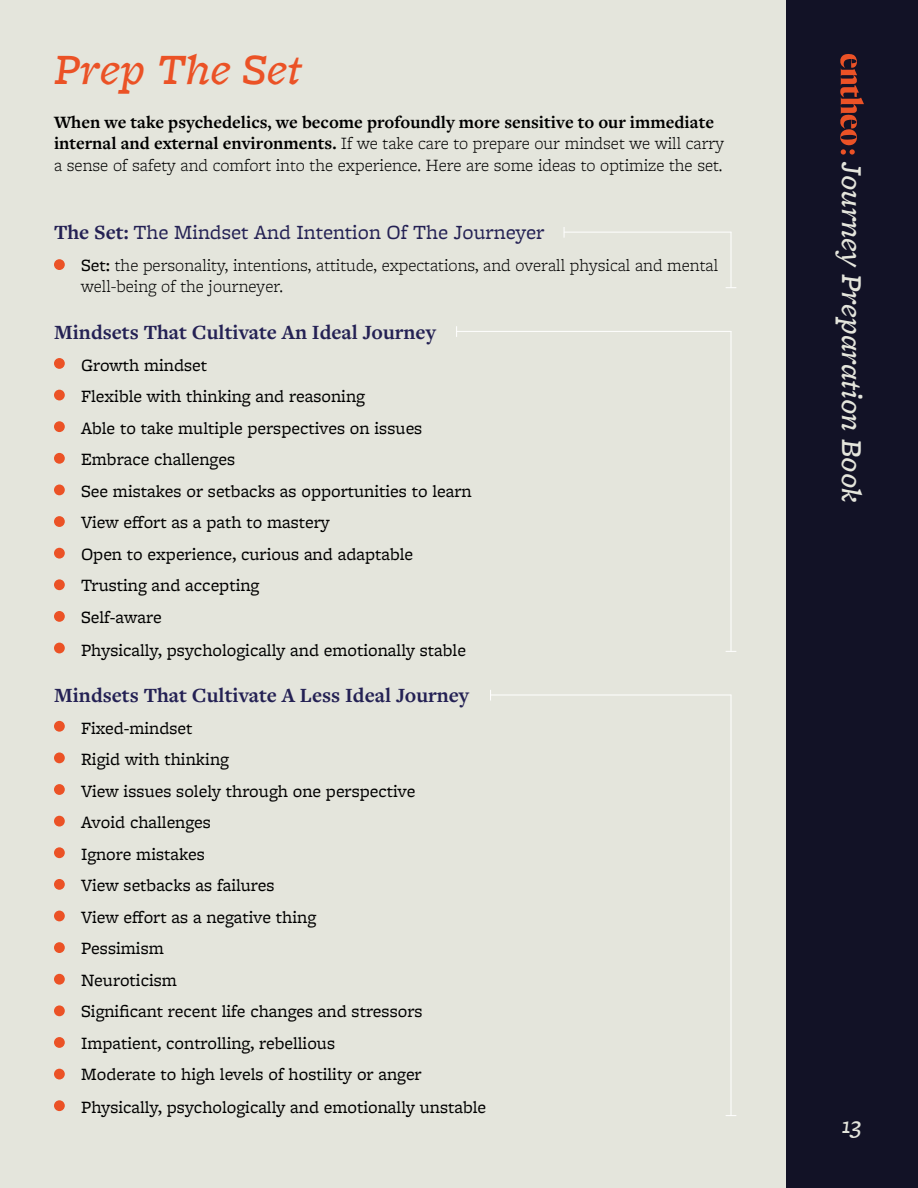
<style>
.page{position:relative;width:918px;height:1188px;background:#e4e5dc}
.page>*{position:absolute;margin:0;border:0;box-sizing:border-box;transform-origin:0 0}
.t1{font:italic 500 45px "Freight Micro Pro";color:#eb5226}
.t2{font:italic 500 30px "Freight Micro Pro";color:#e4e5dc}
.t3{font:italic 500 24px "Freight Micro Pro";color:#e4e5dc}
.t4{font:700 21px "Freight Text Pro";color:#242154}
.t5{font:21px "Freight Micro Pro";color:#242154}
.t6{font:18px/31.7px "Freight Micro Pro";color:#000}
.t7{font:300 18px/21.6px "Freight Micro Pro";color:#000}
.t8{font:700 18px "Freight Text Pro";color:#000}
.s1{font-family:"Freight Text Pro";font-weight:700}
.s2{font-weight:400}
</style>
<div class="page">
<div style="left:786px;top:0;width:132px;height:1188px;background:#121226"></div>
<svg style="left:840px;top:54px;width:24px;height:101px"></svg>
<div style="left:54px;top:259px;width:11px;height:11px;background:#eb5226;border-radius:50%"></div>
<div style="left:54px;top:358px;width:11px;height:11px;background:#eb5226;border-radius:50%"></div>
<div style="left:54px;top:721px;width:11px;height:11px;background:#eb5226;border-radius:50%"></div>
<div style="left:54px;top:421px;width:11px;height:11px;background:#eb5226;border-radius:50%"></div>
<div style="left:54px;top:784px;width:11px;height:11px;background:#eb5226;border-radius:50%"></div>
<div style="left:54px;top:485px;width:11px;height:10px;background:#eb5226;border-radius:50%"></div>
<div style="left:54px;top:847px;width:11px;height:11px;background:#eb5226;border-radius:50%"></div>
<div style="left:54px;top:548px;width:11px;height:11px;background:#eb5226;border-radius:50%"></div>
<div style="left:54px;top:911px;width:11px;height:10px;background:#eb5226;border-radius:50%"></div>
<div style="left:54px;top:611px;width:11px;height:11px;background:#eb5226;border-radius:50%"></div>
<div style="left:54px;top:974px;width:11px;height:11px;background:#eb5226;border-radius:50%"></div>
<div style="left:54px;top:390px;width:11px;height:10px;background:#eb5226;border-radius:50%"></div>
<div style="left:54px;top:752px;width:11px;height:11px;background:#eb5226;border-radius:50%"></div>
<div style="left:54px;top:453px;width:11px;height:11px;background:#eb5226;border-radius:50%"></div>
<div style="left:54px;top:816px;width:11px;height:11px;background:#eb5226;border-radius:50%"></div>
<div style="left:54px;top:516px;width:11px;height:11px;background:#eb5226;border-radius:50%"></div>
<div style="left:54px;top:879px;width:11px;height:11px;background:#eb5226;border-radius:50%"></div>
<div style="left:54px;top:579px;width:11px;height:11px;background:#eb5226;border-radius:50%"></div>
<div style="left:54px;top:942px;width:11px;height:11px;background:#eb5226;border-radius:50%"></div>
<div style="left:54px;top:643px;width:11px;height:10px;background:#eb5226;border-radius:50%"></div>
<div style="left:54px;top:1005px;width:11px;height:11px;background:#eb5226;border-radius:50%"></div>
<div style="left:54px;top:1037px;width:11px;height:11px;background:#eb5226;border-radius:50%"></div>
<div style="left:54px;top:1069px;width:11px;height:10px;background:#eb5226;border-radius:50%"></div>
<div style="left:54px;top:1100px;width:11px;height:11px;background:#eb5226;border-radius:50%"></div>
<hr style="left:564px;top:232px;width:167px;height:1px;background:#fff">
<hr style="left:731px;top:232px;width:1px;height:56px;background:#fff">
<hr style="left:456px;top:331px;width:275px;height:1px;background:#fff">
<hr style="left:731px;top:331px;width:1px;height:320px;background:#fff">
<hr style="left:490px;top:695px;width:241px;height:1px;background:#fff">
<hr style="left:731px;top:695px;width:1px;height:421px;background:#fff">
<h1 class="t1" style="left:54px;top:39px;width:250px">Prep The Set</h1>
<p class="t8" style="left:54px;top:110px;width:662px">When we take psychedelics, we become profoundly more sensitive to our immediate</p>
<p class="t7" style="left:54px;top:132px;width:672px"><span class="s1">internal and external environments.</span> If we take care to prepare our mindset we will carry a sense of safety and comfort into the experience. Here are some ideas to optimize the set.</p>
<p class="t5" style="left:54px;top:218px;width:492px"><span class="s1">The Set:</span> The Mindset And Intention Of The Journeyer</p>
<p class="t7" style="left:81px;top:253px;width:639px"><span class="s2">Set:</span> the personality, intentions, attitude, expectations, and overall physical and mental well-being of the journeyer.</p>
<p class="t4" style="left:54px;top:318px;width:383px">Mindsets That Cultivate An Ideal Journey</p>
<p class="t6" style="left:81px;top:348px;width:392px">Growth mindset<br>Flexible with thinking and reasoning<br>Able to take multiple perspectives on issues Embrace challenges<br>See mistakes or setbacks as opportunities to learn View effort as a path to mastery<br>Open to experience, curious and adaptable Trusting and accepting<br>Self-aware<br>Physically, psychologically and emotionally stable</p>
<p class="t4" style="left:54px;top:682px;width:417px">Mindsets That Cultivate A Less Ideal Journey</p>
<p class="t6" style="left:81px;top:712px;width:407px">Fixed-mindset<br>Rigid with thinking<br>View issues solely through one perspective<br>Avoid challenges<br>Ignore mistakes<br>View setbacks as failures<br>View effort as a negative thing<br>Pessimism<br>Neuroticism<br>Significant recent life changes and stressors<br>Impatient, controlling, rebellious<br>Moderate to high levels of hostility or anger<br>Physically, psychologically and emotionally unstable</p>
<h2 class="t2" style="left:873px;top:162px;width:341px;rotate:90deg">Journey Preparation Book</h2>
<h3 class="t3" style="left:842px;top:1109px;width:21px">13</h3>
</div>
